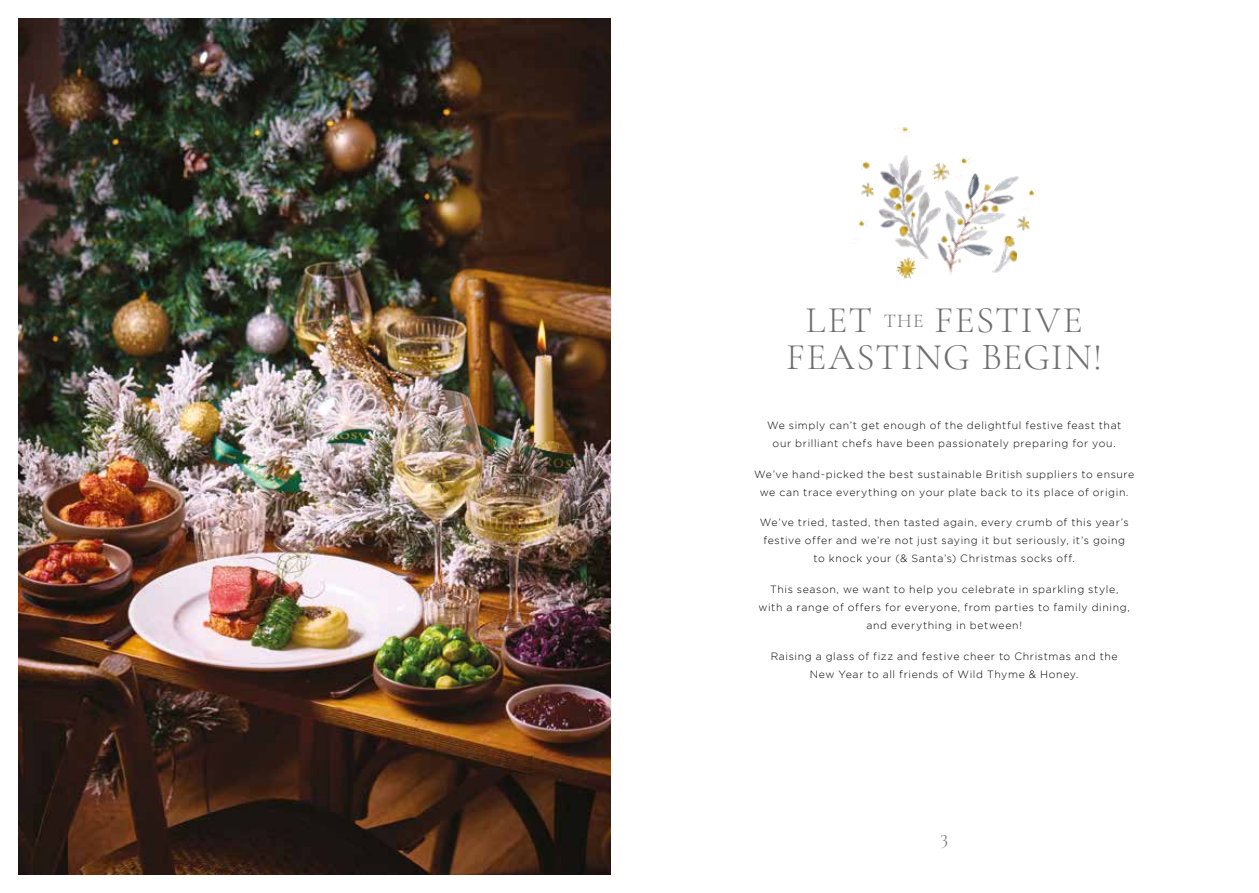
<style>
.page{position:relative;width:1259px;height:893px;background:#fff}
.page>*{position:absolute;margin:0;border:0;box-sizing:border-box;transform-origin:0 0}
.t1{font:300 37.5px/37.5px "Cormorant Garamond";letter-spacing:.035em;color:#706f6f;text-align:center}
.t2{font:300 19.5px "Cormorant Garamond";color:#706f6f}
.t3{font:300 10.5px/18px "Gotham";letter-spacing:.06em;color:#000;text-align:center}
.s1{font-size:19.5px}
</style>
<div class="page">
<img style="left:18px;top:18px;width:593px;height:856px">
<img style="left:878px;top:155px;width:28px;height:92px">
<img style="left:860px;top:182px;width:14px;height:15px">
<img style="left:896px;top:257px;width:10px;height:21px">
<img style="left:906px;top:155px;width:124px;height:124px">
<img style="left:861px;top:162px;width:9px;height:8px">
<img style="left:902px;top:127px;width:8px;height:6px">
<img style="left:955px;top:155px;width:22px;height:25px">
<img style="left:858px;top:220px;width:9px;height:8px">
<img style="left:1022px;top:186px;width:16px;height:27px">
<h1 class="t1" style="left:786px;top:301px;width:318px">LET <span class="s1">THE</span> FESTIVE<br>FEASTING BEGIN!</h1>
<p class="t3" style="left:767px;top:416px;width:356px">We simply can’t get enough of the delightful festive feast that our brilliant chefs have been passionately preparing for you.</p>
<p class="t3" style="left:754px;top:465px;width:382px">We’ve hand-picked the best sustainable British suppliers to ensure we can trace everything on your plate back to its place of origin.</p>
<p class="t3" style="left:760px;top:513px;width:370px">We’ve tried, tasted, then tasted again, every crumb of this year’s festive offer and we’re not just saying it but seriously, it’s going to knock your (&amp; Santa’s) Christmas socks off.</p>
<p class="t3" style="left:758px;top:580px;width:373px">This season, we want to help you celebrate in sparkling style, with a range of offers for everyone, from parties to family dining, and everything in between!</p>
<p class="t3" style="left:771px;top:647px;width:348px">Raising a glass of fizz and festive cheer to Christmas and the<br>New Year to all friends of Wild Thyme &amp; Honey.</p>
<h2 class="t2" style="left:940px;top:825px;width:9px">3</h2>
</div>
